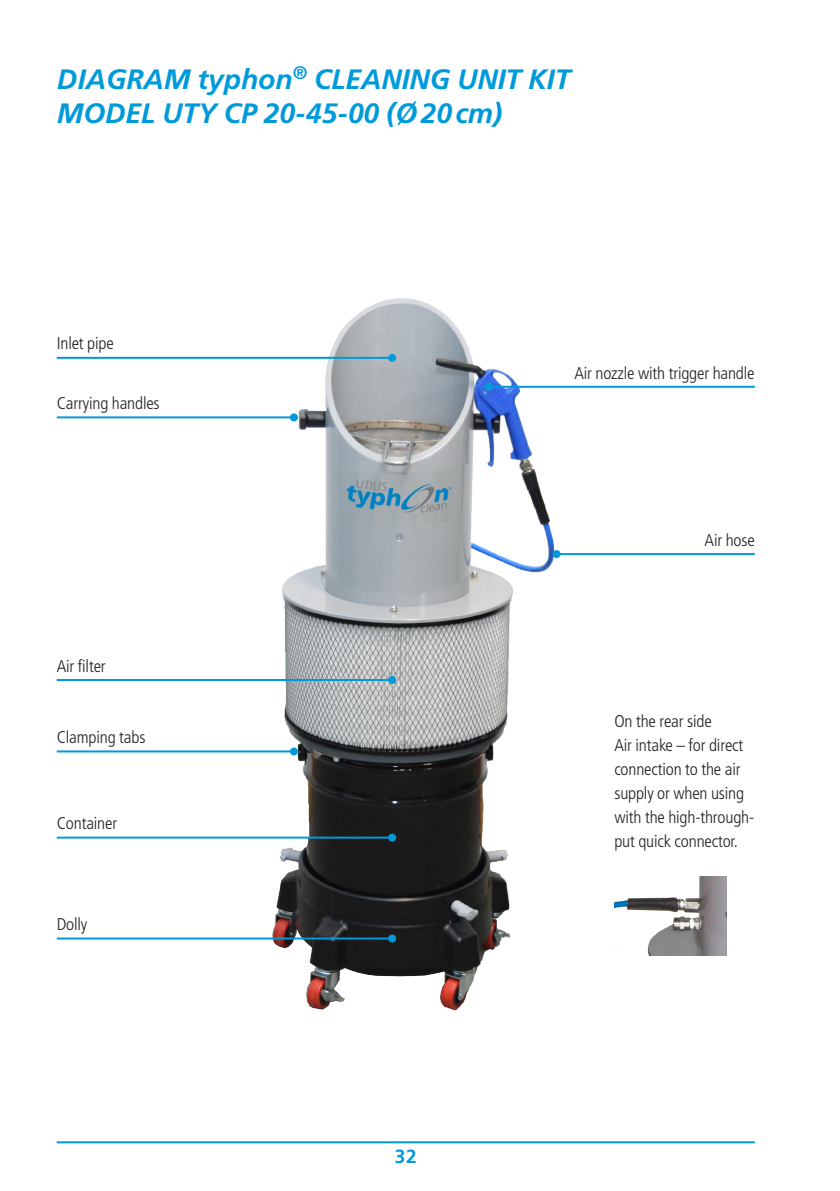
<style>
.page{position:relative;width:840px;height:1191px;background:#fff}
.page>*{position:absolute;margin:0;border:0;box-sizing:border-box;transform-origin:0 0}
.t1{font:italic 700 28px/33.6px "Frutiger LT Std";letter-spacing:-.005em;color:#009ada}
.t2{font:700 19px "Frutiger LT Std";color:#009ada}
.t3{font:300 condensed 17px/24px "Frutiger LT Std";letter-spacing:-.01em;color:#231f20}
</style>
<div class="page">
<img style="left:217px;top:298px;width:377px;height:713px">
<hr style="left:57px;top:1141px;width:697px;height:2px;background:#009ada">
<hr style="left:57px;top:357px;width:335px;height:2px;background:#009ada">
<div style="left:388px;top:354px;width:8px;height:8px;background:#009ada;border-radius:50%"></div>
<hr style="left:57px;top:416px;width:237px;height:2px;background:#009ada">
<div style="left:290px;top:413px;width:8px;height:8px;background:#009ada;border-radius:50%"></div>
<hr style="left:488px;top:386px;width:266px;height:2px;background:#009ada">
<div style="left:484px;top:383px;width:8px;height:8px;background:#009ada;border-radius:50%"></div>
<hr style="left:556px;top:553px;width:198px;height:2px;background:#009ada">
<div style="left:552px;top:550px;width:8px;height:8px;background:#009ada;border-radius:50%"></div>
<hr style="left:57px;top:679px;width:335px;height:2px;background:#009ada">
<div style="left:388px;top:676px;width:8px;height:8px;background:#009ada;border-radius:50%"></div>
<hr style="left:57px;top:750px;width:237px;height:2px;background:#009ada">
<div style="left:290px;top:747px;width:8px;height:8px;background:#009ada;border-radius:50%"></div>
<hr style="left:57px;top:836px;width:335px;height:2px;background:#009ada">
<div style="left:388px;top:833px;width:8px;height:8px;background:#009ada;border-radius:50%"></div>
<hr style="left:57px;top:937px;width:335px;height:2px;background:#009ada">
<div style="left:388px;top:934px;width:8px;height:8px;background:#009ada;border-radius:50%"></div>
<img style="left:614px;top:876px;width:112px;height:79px">
<h1 class="t1" style="left:57px;top:63px;width:515px">DIAGRAM typhon<sup>®</sup> CLEANING UNIT KIT<br>MODEL UTY CP 20-45-00 (Ø20cm)</h1>
<p class="t3" style="left:57px;top:332px;width:58px">Inlet pipe</p>
<p class="t3" style="left:57px;top:391px;width:104px">Carrying handles</p>
<p class="t3" style="left:57px;top:654px;width:50px">Air filter</p>
<p class="t3" style="left:57px;top:725px;width:90px">Clamping tabs</p>
<p class="t3" style="left:57px;top:811px;width:62px">Container</p>
<p class="t3" style="left:57px;top:912px;width:32px">Dolly</p>
<p class="t2" style="left:394px;top:1145px;width:24px">32</p>
<p class="t3" style="left:574px;top:361px;width:182px">Air nozzle with trigger handle</p>
<p class="t3" style="left:704px;top:528px;width:52px">Air hose</p>
<p class="t3" style="left:614px;top:709px;width:141px">On the rear side<br>Air intake – for direct connection to the air supply or when using with the high-through&shy;put quick connector.</p>
</div>
